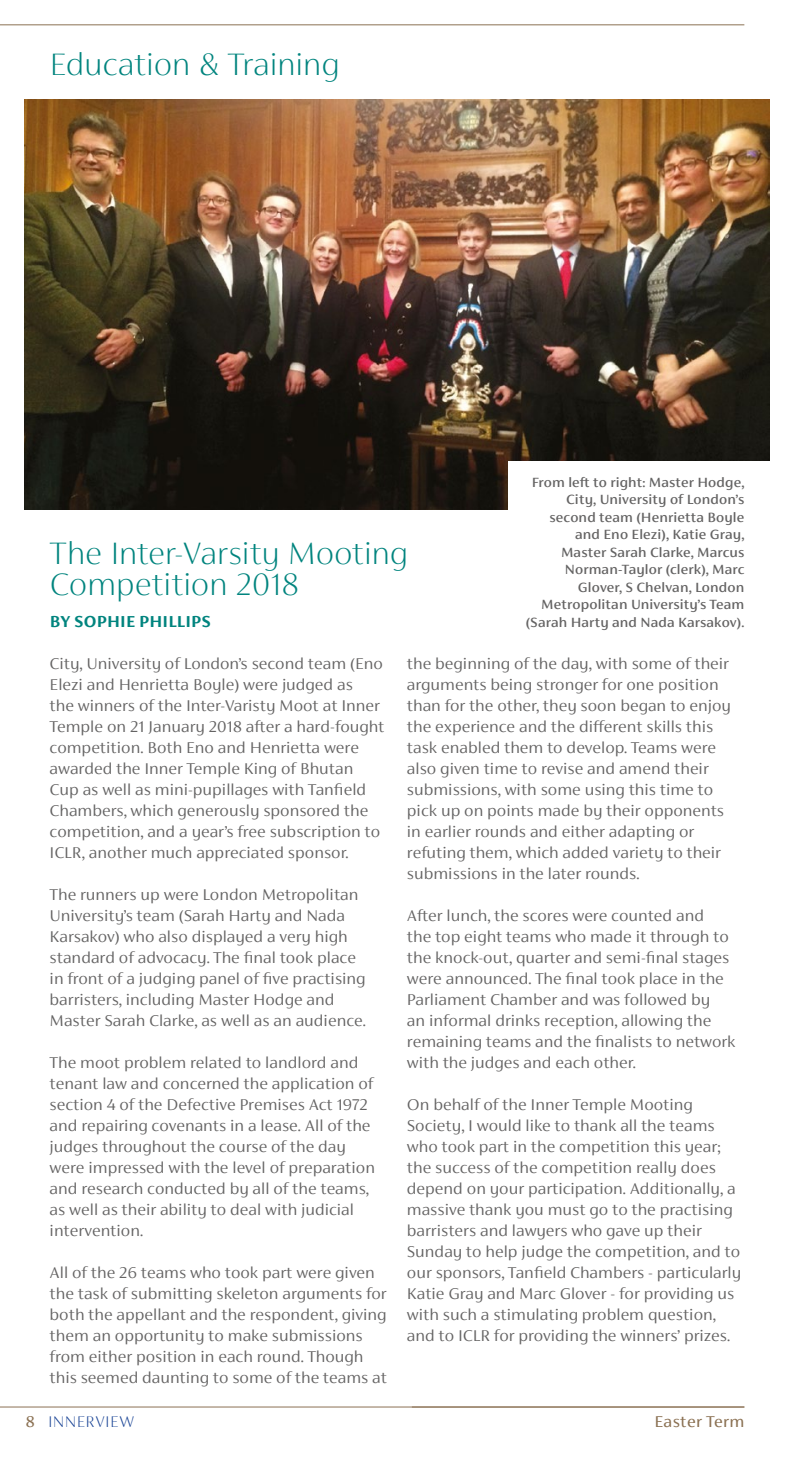
<style>
.page{position:relative;width:794px;height:1474px;background:#fff}
.page>*{position:absolute;margin:0;border:0;box-sizing:border-box;transform-origin:0 0}
.E_T_head_20_18{font:100 35px/31.5px "FS Siena";letter-spacing:-.01em;color:#00847e}
.Text_first_para_9_12{font:300 17.5px/21px "FS Siena";color:#646363}
.small_caps_head_10_1{font:700 17.5px "FS Siena";letter-spacing:.02em;color:#00847e}
.t1{font:100 17.5px "FS Siena";letter-spacing:.02em;color:#164194}
.t2{font:17.5px "FS Siena";letter-spacing:.02em;color:#8b7153}
.t3{font:500 14.88px/17.5px "FS Siena";letter-spacing:.01em;color:#646363;text-align:right}
.s1{font-weight:400;color:#8b7153}
</style>
<div class="page">
<hr style="left:0;top:1406px;width:744px;height:1px;background:#8b7153">
<hr style="left:0;top:24px;width:744px;height:1px;background:#8b7153">
<img style="left:25px;top:99px;width:744px;height:411px">
<div style="left:508px;top:461px;width:261px;height:123px;background:#fff"></div>
<p class="E_T_head_20_18" style="left:50px;top:49px;width:291px">Education &amp; Training</p>
<p class="E_T_head_20_18" style="left:50px;top:537px;width:360px">The Inter-Varsity Mooting<br>Competition 2018</p>
<p class="small_caps_head_10_1" style="left:50px;top:611px;width:163px">BY SOPHIE PHILLIPS</p>
<p class="t3" style="left:526px;top:473px;width:220px">From left to right: Master Hodge,<br>City, University of London’s second team (Henrietta Boyle and Eno Elezi), Katie Gray,<br>Master Sarah Clarke, Marcus<br>Norman-Taylor (clerk), Marc<br>Glover, S Chelvan, London<br>Metropolitan University’s Team (Sarah Harty and Nada Karsakov).</p>
<p class="Text_first_para_9_12" style="left:50px;top:652px;width:336px">City, University of London’s second team (Eno Elezi and Henrietta Boyle) were judged as<br>the winners of the Inter-Varisty Moot at Inner Temple on 21 January 2018 after a hard-fought competition. Both Eno and Henrietta were awarded the Inner Temple King of Bhutan Cup as well as mini-pupillages with Tanfield Chambers, which generously sponsored the competition, and a year’s free subscription to ICLR, another much appreciated sponsor.</p>
<p class="Text_first_para_9_12" style="left:50px;top:883px;width:318px">The runners up were London Metropolitan University’s team (Sarah Harty and Nada Karsakov) who also displayed a very high standard of advocacy. The final took place in front of a judging panel of five practising barristers, including Master Hodge and Master Sarah Clarke, as well as an audience.</p>
<p class="Text_first_para_9_12" style="left:50px;top:1051px;width:327px">The moot problem related to landlord and tenant law and concerned the application of section 4 of the Defective Premises Act 1972 and repairing covenants in a lease. All of the judges throughout the course of the day were impressed with the level of preparation and research conducted by all of the teams, as well as their ability to deal with judicial intervention.</p>
<p class="Text_first_para_9_12" style="left:50px;top:1261px;width:339px">All of the 26 teams who took part were given the task of submitting skeleton arguments for both the appellant and the respondent, giving them an opportunity to make submissions from either position in each round. Though this seemed daunting to some of the teams at</p>
<p class="Text_first_para_9_12" style="left:407px;top:652px;width:325px">the beginning of the day, with some of their arguments being stronger for one position than for the other, they soon began to enjoy the experience and the different skills this task enabled them to develop. Teams were also given time to revise and amend their submissions, with some using this time to pick up on points made by their opponents in earlier rounds and either adapting or refuting them, which added variety to their submissions in the later rounds.</p>
<p class="Text_first_para_9_12" style="left:407px;top:904px;width:330px">After lunch, the scores were counted and<br>the top eight teams who made it through to the knock-out, quarter and semi-final stages were announced. The final took place in the Parliament Chamber and was followed by<br>an informal drinks reception, allowing the remaining teams and the finalists to network with the judges and each other.</p>
<p class="Text_first_para_9_12" style="left:407px;top:1093px;width:336px">On behalf of the Inner Temple Mooting Society, I would like to thank all the teams who took part in the competition this year; the success of the competition really does depend on your participation. Additionally, a massive thank you must go to the practising barristers and lawyers who gave up their Sunday to help judge the competition, and to our sponsors, Tanfield Chambers - particularly Katie Gray and Marc Glover - for providing us with such a stimulating problem question, and to ICLR for providing the winners’ prizes.</p>
<p class="t1" style="left:25px;top:1412px;width:110px"><span class="s1">8</span> INNERVIEW</p>
<p class="t2" style="left:654px;top:1412px;width:91px">Easter Term</p>
</div>
